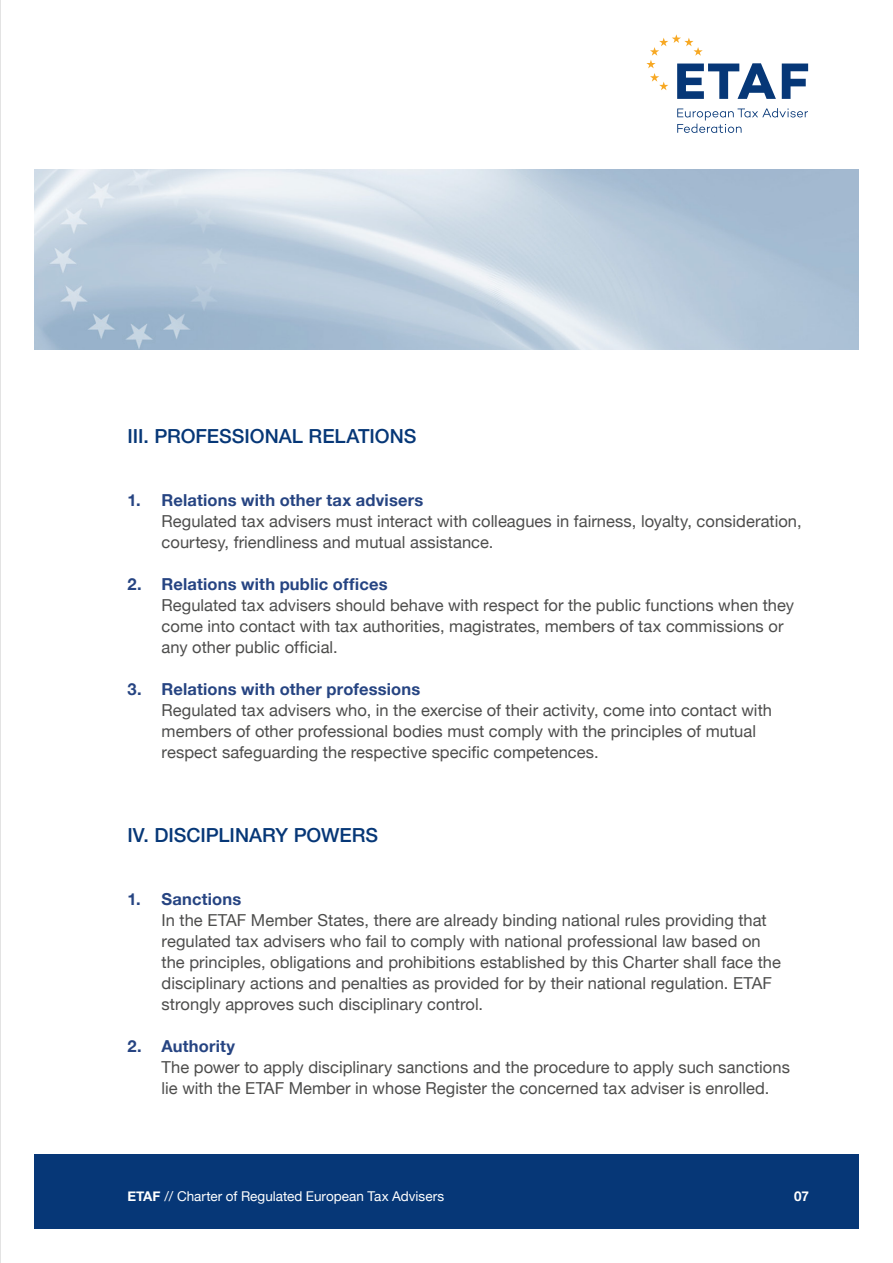
<style>
.page{position:relative;width:893px;height:1263px;background:#fff}
.page>*{position:absolute;margin:0;border:0;box-sizing:border-box;transform-origin:0 0}
.t1{font:500 19.5px "Helvetica Neue";color:#063777}
.t2{font:16.5px/21px "Helvetica Neue";color:#4d4d4c}
.t3{font:700 16.5px "Helvetica Neue";letter-spacing:.01em;color:#264482}
.t4{font:13.5px "Helvetica Neue";color:#fff}
.t5{font:700 13.5px "Helvetica Neue";color:#fff}
.s1{font-weight:700}
</style>
<div class="page">
<div style="left:34px;top:1154px;width:825px;height:75px;background:#063777"></div>
<svg style="left:646px;top:34px;width:130px;height:65px"></svg>
<svg style="left:782px;top:64px;width:26px;height:35px"></svg>
<svg style="left:677px;top:108px;width:131px;height:25px"></svg>
<hr style="left:0;top:0;width:1px;height:1263px;background:#c8c8c8">
<p class="t1" style="left:128px;top:424px;width:290px">III. PROFESSIONAL RELATIONS</p>
<p class="t3" style="left:128px;top:490px;width:297px">1. Relations with other tax advisers</p>
<p class="t2" style="left:162px;top:510px;width:641px">Regulated tax advisers must interact with colleagues in fairness, loyalty, consideration, courtesy, friendliness and mutual assistance.</p>
<p class="t3" style="left:128px;top:574px;width:262px">2. Relations with public offices</p>
<p class="t2" style="left:162px;top:594px;width:634px">Regulated tax advisers should behave with respect for the public functions when they come into contact with tax authorities, magistrates, members of tax commissions or any other public official.</p>
<p class="t3" style="left:128px;top:679px;width:294px">3. Relations with other professions</p>
<p class="t2" style="left:162px;top:699px;width:612px">Regulated tax advisers who, in the exercise of their activity, come into contact with members of other professional bodies must comply with the principles of mutual respect safeguarding the respective specific competences.</p>
<p class="t1" style="left:128px;top:823px;width:252px">IV. DISCIPLINARY POWERS</p>
<p class="t3" style="left:128px;top:889px;width:115px">1. Sanctions</p>
<p class="t2" style="left:162px;top:909px;width:621px">In the ETAF Member States, there are already binding national rules providing that regulated tax advisers who fail to comply with national professional law based on the principles, obligations and prohibitions established by this Charter shall face the disciplinary actions and penalties as provided for by their national regulation. ETAF strongly approves such disciplinary control.</p>
<p class="t3" style="left:128px;top:1036px;width:109px">2. Authority</p>
<p class="t2" style="left:162px;top:1056px;width:630px">The power to apply disciplinary sanctions and the procedure to apply such sanctions lie with the ETAF Member in whose Register the concerned tax adviser is enrolled.</p>
<p class="t4" style="left:128px;top:1188px;width:318px"><span class="s1">ETAF</span> // Charter of Regulated European Tax Advisers</p>
<p class="t5" style="left:794px;top:1188px;width:17px">07</p>
</div>
